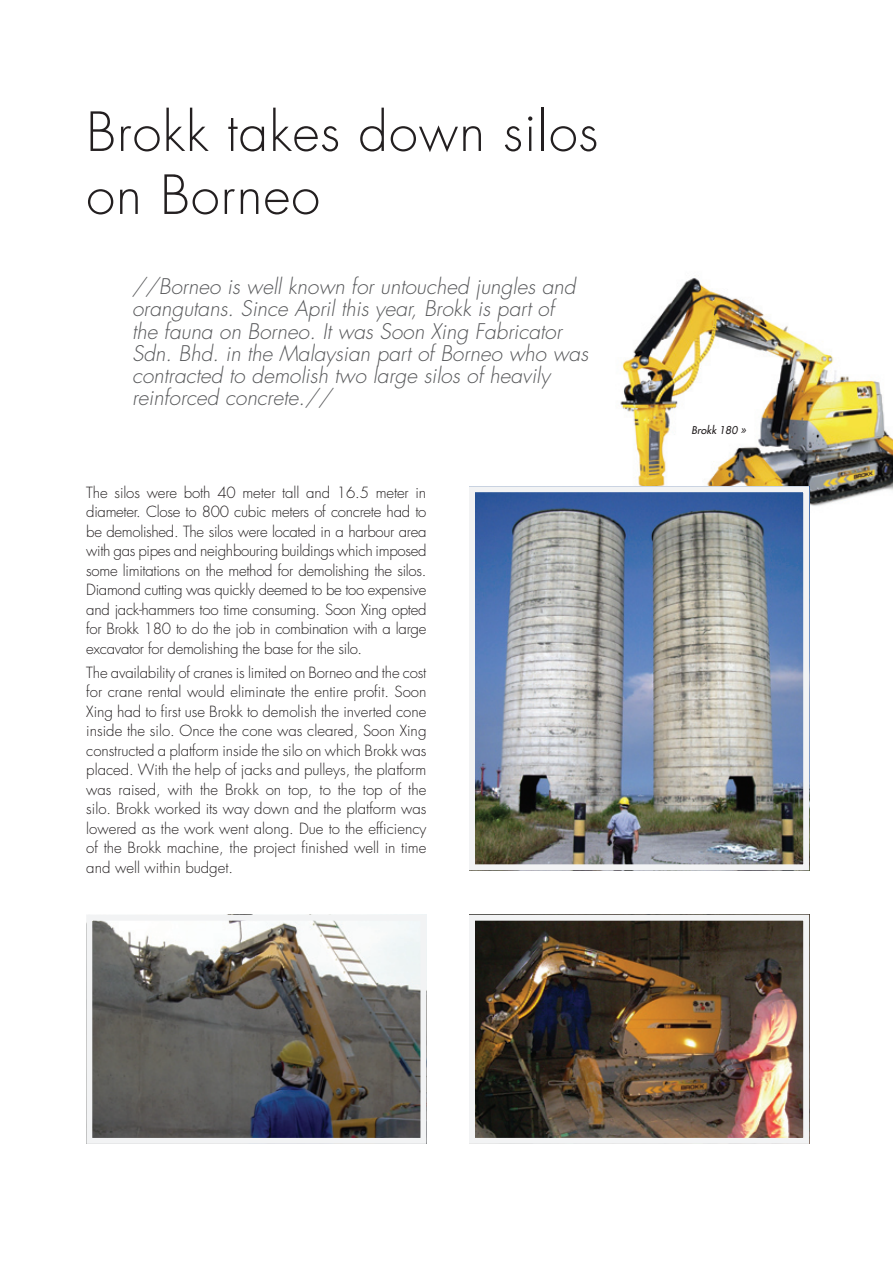
<style>
.page{position:relative;width:893px;height:1263px;background:#fff}
.page>*{position:absolute;margin:0;border:0;box-sizing:border-box;transform-origin:0 0}
.t1{font:300 52.5px/63px "Futura";letter-spacing:.02em;color:#231f20}
.Brödtext{font:italic 300 21px/22.2px "Futura";color:#57585a}
.Brödtext-2{font:300 15px/19.5px "Futura";letter-spacing:-.01em;color:#231f20;text-align:justify}
.Brödtext-3{font:italic 10.5px "Futura";color:#231f20}
</style>
<div class="page">
<img style="left:620px;top:278px;width:273px;height:371px">
<img style="left:476px;top:493px;width:326px;height:370px">
<div style="left:469px;top:486px;width:340px;height:384px;border:6px solid #f2f3f4"></div>
<img style="left:93px;top:922px;width:326px;height:215px">
<div style="left:86px;top:915px;width:340px;height:229px;border:6px solid #f2f3f4"></div>
<img style="left:476px;top:922px;width:326px;height:215px">
<div style="left:469px;top:915px;width:340px;height:229px;border:6px solid #f2f3f4"></div>
<p class="t1" style="left:86px;top:101px;width:514px">Brokk takes down silos on Borneo</p>
<p class="Brödtext" style="left:132px;top:276px;width:458px">//Borneo is well known for untouched jungles and orangutans. Since April this year, Brokk is part of<br>the fauna on Borneo. It was Soon Xing Fabricator Sdn. Bhd. in the Malaysian part of Borneo who was contracted to demolish two large silos of heavily reinforced concrete.//</p>
<p class="Brödtext-2" style="left:86px;top:483px;width:342px">The silos were both 40 meter tall and 16.5 meter in diameter. Close to 800 cubic meters of concrete had to be demolished. The silos were located in a harbour area with gas pipes and neighbouring buildings which imposed some limitations on the method for demolishing the silos.<br>Diamond cutting was quickly deemed to be too expensive and jack-hammers too time consuming. Soon Xing opted for Brokk 180 to do the job in combination with a large excavator for demolishing the base for the silo.</p>
<p class="Brödtext-2" style="left:86px;top:662px;width:342px">The availability of cranes is limited on Borneo and the cost for crane rental would eliminate the entire profit. Soon Xing had to first use Brokk to demolish the inverted cone inside the silo. Once the cone was cleared, Soon Xing constructed a platform inside the silo on which Brokk was placed. With the help of jacks and pulleys, the platform was raised, with the Brokk on top, to the top of the silo. Brokk worked its way down and the platform was lowered as the work went along. Due to the efficiency of the Brokk machine, the project finished well in time and well within budget.</p>
<p class="Brödtext-3" style="left:691px;top:423px;width:56px">Brokk 180 »</p>
</div>
